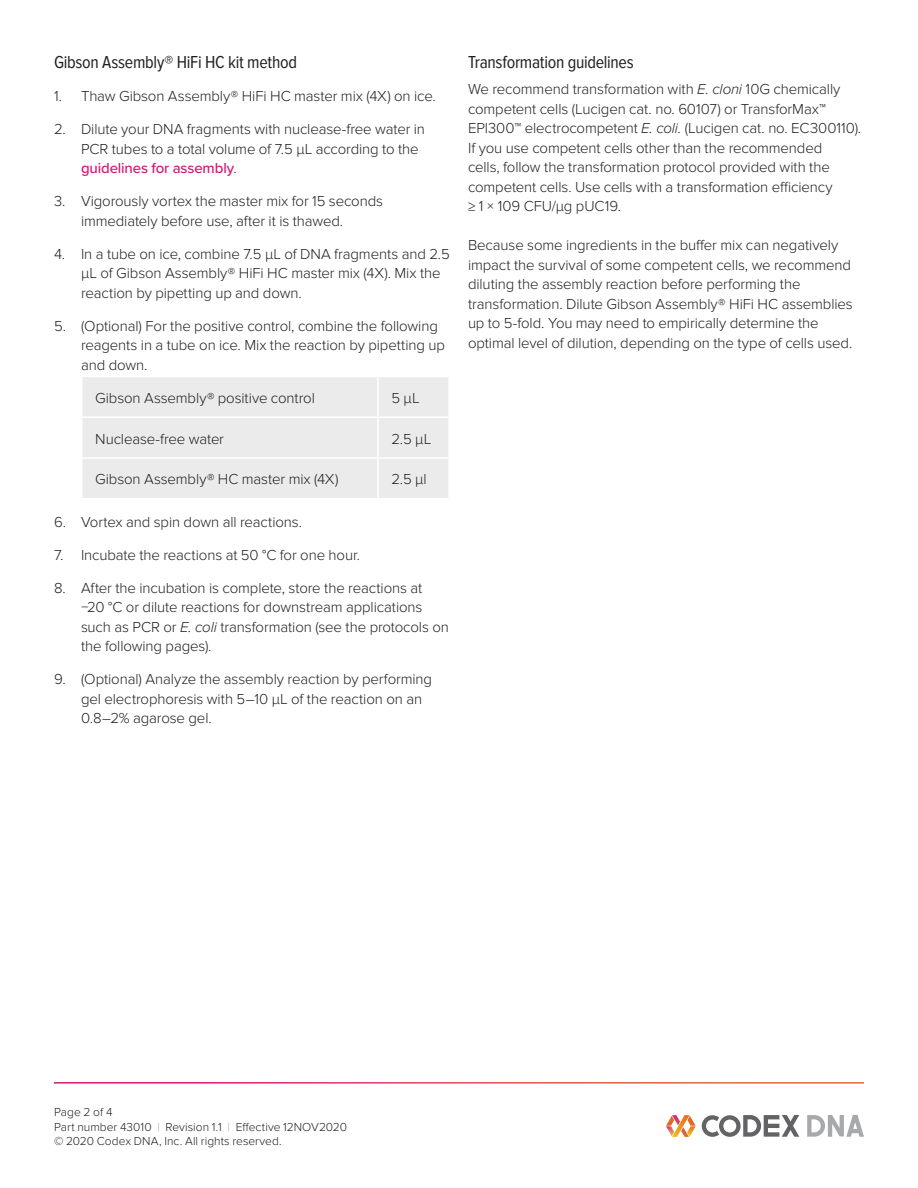
<style>
.page{position:relative;width:918px;height:1188px;background:#fff}
.page>*{position:absolute;margin:0;border:0;box-sizing:border-box;transform-origin:0 0}
.t1{font:18px "Proxima Nova Cond";letter-spacing:-.015em;color:#231f20}
.body{font:300 15px/19.5px "Proxima Nova";letter-spacing:-.01em;color:#231f20}
.t2{font:300 12px/14.4px "Proxima Nova";color:#231f20}
.s1{font-weight:500;color:#d41572}
.s2{font-style:italic}
.s3{font-family:"Proxima Nova T";font-weight:100;color:#818180}
</style>
<div class="page">
<svg style="left:702px;top:1115px;width:97px;height:22px"></svg>
<svg style="left:807px;top:1115px;width:57px;height:22px"></svg>
<svg style="left:666px;top:1115px;width:30px;height:22px"></svg>
<div style="left:83px;top:377px;width:365px;height:121px;background:#ebebeb"></div>
<hr style="left:377px;top:377px;width:2px;height:39px;background:#fff">
<hr style="left:81px;top:416px;width:297px;height:2px;background:#fff">
<hr style="left:378px;top:416px;width:72px;height:2px;background:#fff">
<hr style="left:377px;top:418px;width:2px;height:39px;background:#fff">
<hr style="left:81px;top:457px;width:297px;height:2px;background:#fff">
<hr style="left:378px;top:457px;width:72px;height:2px;background:#fff">
<hr style="left:377px;top:459px;width:2px;height:39px;background:#fff">
<p class="t1" style="left:54px;top:52px;width:245px">Gibson Assembly® HiFi HC kit method</p>
<p class="body" style="left:54px;top:87px;width:383px">1. Thaw Gibson Assembly® HiFi HC master mix (4X) on ice.</p>
<p class="body" style="left:81px;top:120px;width:346px;text-indent:-27px">2. Dilute your DNA fragments with nuclease-free water in<br>PCR tubes to a total volume of 7.5 μL according to the <span class="s1">guidelines for assembly</span>.</p>
<p class="body" style="left:81px;top:192px;width:304px;text-indent:-27px">3. Vigorously vortex the master mix for 15 seconds immediately before use, after it is thawed.</p>
<p class="body" style="left:81px;top:244px;width:370px;text-indent:-27px">4. In a tube on ice, combine 7.5 μL of DNA fragments and 2.5 μL of Gibson Assembly® HiFi HC master mix (4X). Mix the reaction by pipetting up and down.</p>
<p class="body" style="left:81px;top:316px;width:365px;text-indent:-27px">5. (Optional) For the positive control, combine the following reagents in a tube on ice. Mix the reaction by pipetting up and down.</p>
<p class="body" style="left:95px;top:388px;width:221px">Gibson Assembly® positive control</p>
<p class="body" style="left:392px;top:388px;width:30px">5 µL</p>
<p class="body" style="left:95px;top:429px;width:130px">Nuclease-free water</p>
<p class="body" style="left:392px;top:429px;width:41px">2.5 µL</p>
<p class="body" style="left:95px;top:470px;width:245px">Gibson Assembly® HC master mix (4X)</p>
<p class="body" style="left:392px;top:470px;width:37px">2.5 µl</p>
<p class="body" style="left:54px;top:512px;width:250px">6. Vortex and spin down all reactions.</p>
<p class="body" style="left:54px;top:545px;width:308px">7. Incubate the reactions at 50 °C for one hour.</p>
<p class="body" style="left:81px;top:578px;width:369px;text-indent:-27px">8. After the incubation is complete, store the reactions at −20 °C or dilute reactions for downstream applications such as PCR or <span class="s2">E. coli</span> transformation (see the protocols on the following pages).</p>
<p class="body" style="left:81px;top:669px;width:353px;text-indent:-27px">9. (Optional) Analyze the assembly reaction by performing gel electrophoresis with 5–10 μL of the reaction on an<br>0.8–2% agarose gel.</p>
<p class="t1" style="left:468px;top:52px;width:167px">Transformation guidelines</p>
<p class="body" style="left:468px;top:80px;width:395px">We recommend transformation with <span class="s2">E. cloni</span> 10G chemically competent cells (Lucigen cat. no. 60107) or TransforMax™ EPI300™ electrocompetent <span class="s2">E. coli.</span> (Lucigen cat. no. EC300110).<br>If you use competent cells other than the recommended<br>cells, follow the transformation protocol provided with the competent cells. Use cells with a transformation efficiency<br>≥ 1 × 109 CFU/μg pUC19.</p>
<p class="body" style="left:468px;top:236px;width:386px">Because some ingredients in the buffer mix can negatively impact the survival of some competent cells, we recommend diluting the assembly reaction before performing the transformation. Dilute Gibson Assembly® HiFi HC assemblies up to 5-fold. You may need to empirically determine the optimal level of dilution, depending on the type of cells used.</p>
<p class="t2" style="left:54px;top:1105px;width:295px">Page 2 of 4<br>Part number 43010 <span class="s3">|</span> Revision 1.1 <span class="s3">|</span> Effective 12NOV2020 © 2020 Codex DNA, Inc. All rights reserved.</p>
</div>
